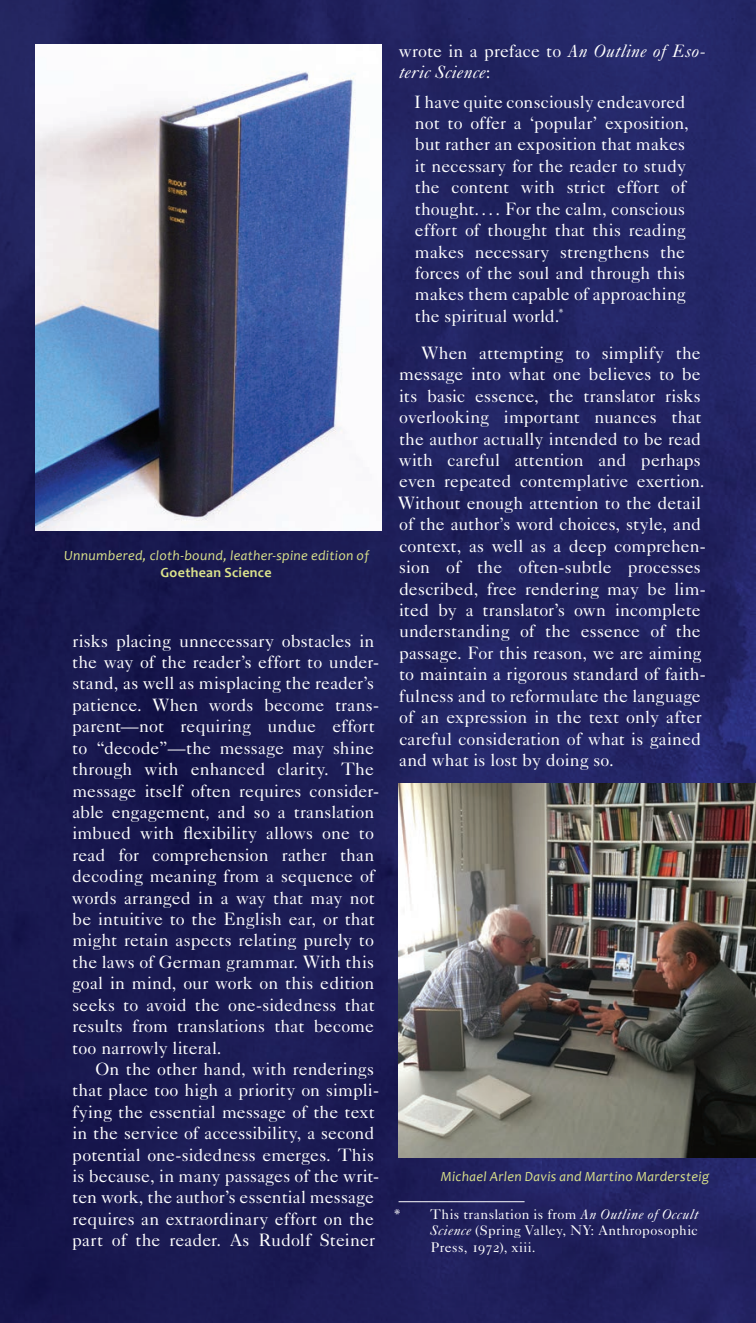
<style>
.page{position:relative;width:756px;height:1323px;background:#fff}
.page>*{position:absolute;margin:0;border:0;box-sizing:border-box;transform-origin:0 0}
.t1{font:17.85px/21.3px "Caslon 540 LT Std";letter-spacing:.005em;color:#fff}
.t2{font:italic 17.85px/21.3px "Caslon 540 LT Std";letter-spacing:.025em;color:#fff}
.t3{font:14px/16.8px "Caslon 540 LT Std";letter-spacing:.025em;color:#fff;text-align:justify}
.t4{font:italic 14px "Candara";letter-spacing:.025em;color:#dbe38b}
.t5{font:700 14px "Candara";letter-spacing:.025em;color:#dbe38b}
.s1{font-style:normal}
.s2{font-style:italic}
</style>
<div class="page">
<img style="left:0;top:0;width:756px;height:1323px">
<hr style="left:399px;top:1201px;width:126px;height:1px;background:#fff">
<img style="left:35px;top:44px;width:346px;height:487px">
<img style="left:399px;top:783px;width:357px;height:375px">
<p class="t4" style="left:64px;top:547px;width:306px">Unnumbered, cloth-bound, leather-spine edition of</p>
<p class="t5" style="left:161px;top:564px;width:113px">Goethean Science</p>
<p class="t1" style="left:72px;top:630px;width:309px">risks placing unnecessary obstacles in the way of the reader’s effort to under&shy;stand, as well as misplacing the reader’s patience. When words become trans&shy;parent—not requiring undue effort to “decode”—the message may shine through with enhanced clarity. The message itself often requires consider&shy;able engagement, and so a translation imbued with flexibility allows one to read for comprehension rather than decoding meaning from a sequence of words arranged in a way that may not be intuitive to the English ear, or that might retain aspects relating purely to the laws of German grammar. With this goal in mind, our work on this edition seeks to avoid the one-sidedness that results from translations that become too narrowly literal.</p>
<p class="t1" style="left:72px;top:1058px;width:308px;text-indent:23px">On the other hand, with renderings that place too high a priority on simpli&shy;fying the essential message of the text in the service of accessibility, a second potential one-sidedness emerges. This is because, in many passages of the writ&shy;ten work, the author’s essential message requires an extraordinary effort on the part of the reader. As Rudolf Steiner</p>
<p class="t2" style="left:399px;top:40px;width:309px"><span class="s1">wrote in a preface to</span> An Outline of Eso&shy;teric Science<span class="s1">:</span></p>
<p class="t1" style="left:414px;top:91px;width:276px">I have quite consciously endeavored not to offer a ‘popular’ exposition, but rather an exposition that makes it necessary for the reader to study the content with strict effort of thought. . . . For the calm, conscious effort of thought that this reading makes necessary strengthens the forces of the soul and through this makes them capable of approaching the spiritual world.<sup>*</sup></p>
<p class="t1" style="left:398px;top:342px;width:309px;text-indent:24px">When attempting to simplify the message into what one believes to be its basic essence, the translator risks overlooking important nuances that the author actually intended to be read with careful attention and perhaps even repeated contemplative exertion.<br>Without enough attention to the detail of the author’s word choices, style, and context, as well as a deep comprehen&shy;sion of the often-subtle processes described, free rendering may be lim&shy;ited by a translator’s own incomplete understanding of the essence of the passage. For this reason, we are aiming to maintain a rigorous standard of faith&shy;fulness and to reformulate the language of an expression in the text only after careful consideration of what is gained and what is lost by doing so.</p>
<p class="t4" style="left:441px;top:1167px;width:270px">Michael Arlen Davis and Martino Mardersteig</p>
<p class="t3" style="left:430px;top:1205px;width:270px;text-indent:-36px">* This translation is from <span class="s2">An Outline of Occult Science</span> (Spring Valley, NY: Anthroposophic Press, 1972), xiii.</p>
</div>
